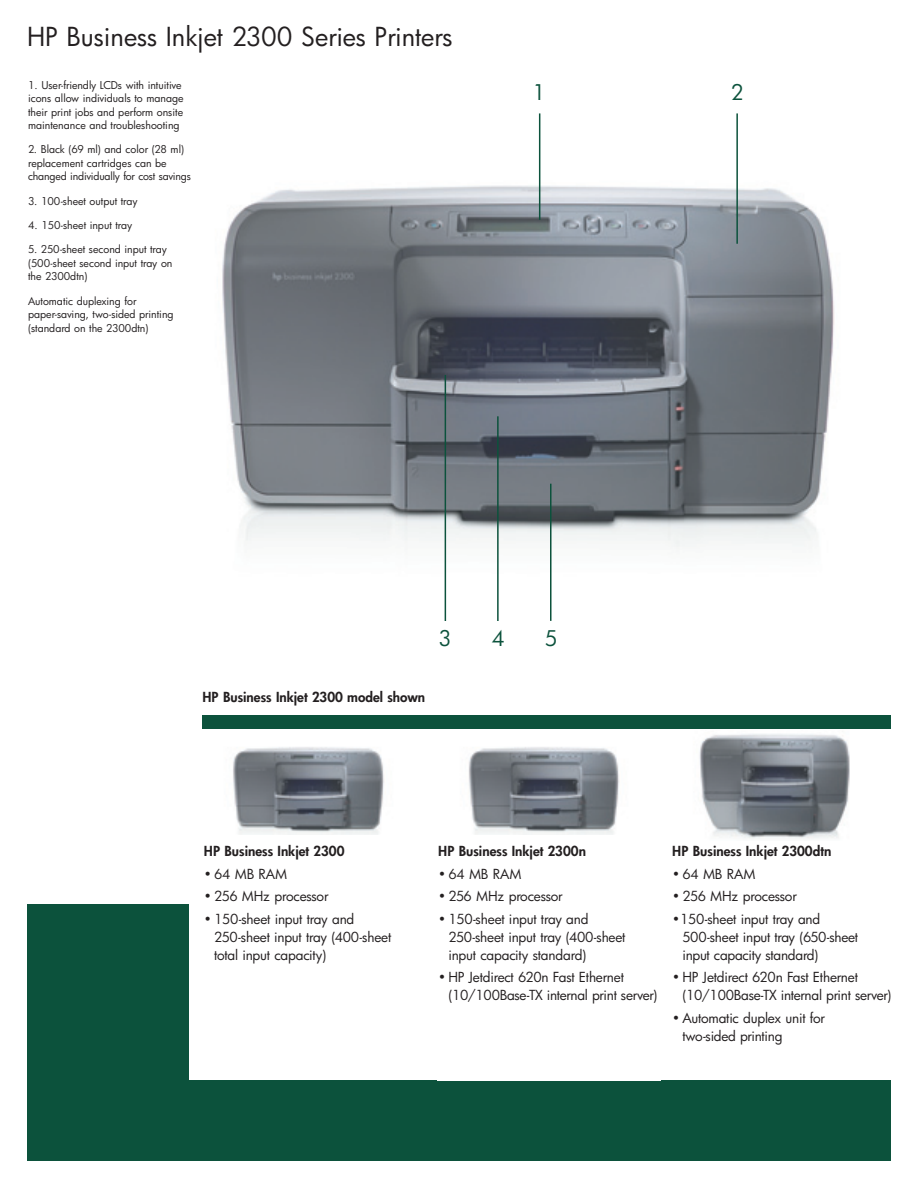
<style>
.page{position:relative;width:918px;height:1188px;background:#fff}
.page>*{position:absolute;margin:0;border:0;box-sizing:border-box;transform-origin:0 0}
.t1{font:25.5px "Futura";letter-spacing:-.005em;color:#231f20}
.t2{font:21px "Futura";color:#0c523c}
.t3{font:13.5px/18px "Futura";letter-spacing:-.02em;color:#231f20}
.t4{font:800 13.5px "Futura";color:#231f20}
.t5{font:10.5px/13.5px "Futura";color:#231f20}
</style>
<div class="page">
<img style="left:222px;top:170px;width:613px;height:425px">
<div style="left:27px;top:904px;width:162px;height:257px;background:#0c523c"></div>
<hr style="left:497px;top:416px;width:2px;height:205px;background:#0c523c">
<hr style="left:445px;top:375px;width:1px;height:246px;background:#0c523c">
<hr style="left:539px;top:113px;width:1px;height:107px;background:#0c523c">
<hr style="left:736px;top:113px;width:2px;height:131px;background:#0c523c">
<div style="left:27px;top:1080px;width:864px;height:81px;background:#0c523c"></div>
<div style="left:202px;top:716px;width:689px;height:13px;background:#0c523c"></div>
<img style="left:699px;top:734px;width:151px;height:105px">
<img style="left:233px;top:747px;width:151px;height:87px">
<img style="left:468px;top:747px;width:151px;height:87px">
<hr style="left:550px;top:484px;width:2px;height:137px;background:#0c523c">
<h1 class="t1" style="left:27px;top:25px;width:427px">HP Business Inkjet 2300 Series Printers</h1>
<p class="t5" style="left:28px;top:79px;width:157px">1. User-friendly LCDs with intuitive icons allow individuals to manage their print jobs and perform onsite maintenance and troubleshooting</p>
<p class="t5" style="left:28px;top:144px;width:164px">2. Black (69 ml) and color (28 ml) replacement cartridges can be changed individually for cost savings</p>
<p class="t5" style="left:28px;top:195px;width:111px">3. 100-sheet output tray</p>
<p class="t5" style="left:28px;top:219px;width:106px">4. 150-sheet input tray</p>
<p class="t5" style="left:28px;top:244px;width:146px">5. 250-sheet second input tray (500-sheet second input tray on the 2300dtn)</p>
<p class="t5" style="left:28px;top:295px;width:147px">Automatic duplexing for paper-saving, two-sided printing (standard on the 2300dtn)</p>
<h2 class="t2" style="left:532px;top:83px;width:14px">1</h2>
<h2 class="t2" style="left:731px;top:83px;width:14px">2</h2>
<h2 class="t2" style="left:439px;top:629px;width:14px">3</h2>
<h2 class="t2" style="left:492px;top:629px;width:14px">4</h2>
<p class="t4" style="left:202px;top:690px;width:224px">HP Business Inkjet 2300 model shown</p>
<h2 class="t2" style="left:545px;top:629px;width:14px">5</h2>
<p class="t4" style="left:204px;top:845px;width:142px">HP Business Inkjet 2300</p>
<p class="t3" style="left:204px;top:866px;width:85px">• 64 MB RAM</p>
<p class="t3" style="left:204px;top:889px;width:126px">• 256 MHz processor</p>
<p class="t3" style="left:214px;top:911px;width:179px;text-indent:-10px">• 150-sheet input tray and<br>250-sheet input tray (400-sheet total input capacity)</p>
<p class="t4" style="left:438px;top:845px;width:149px">HP Business Inkjet 2300n</p>
<p class="t3" style="left:438px;top:866px;width:85px">• 64 MB RAM</p>
<p class="t3" style="left:438px;top:889px;width:126px">• 256 MHz processor</p>
<p class="t3" style="left:448px;top:911px;width:179px;text-indent:-10px">• 150-sheet input tray and<br>250-sheet input tray (400-sheet input capacity standard)</p>
<p class="t3" style="left:448px;top:970px;width:211px;text-indent:-10px">• HP Jetdirect 620n Fast Ethernet (10/100Base-TX internal print server)</p>
<p class="t4" style="left:672px;top:845px;width:161px">HP Business Inkjet 2300dtn</p>
<p class="t3" style="left:672px;top:866px;width:85px">• 64 MB RAM</p>
<p class="t3" style="left:672px;top:889px;width:126px">• 256 MHz processor</p>
<p class="t3" style="left:682px;top:911px;width:177px;text-indent:-10px">•150-sheet input tray and<br>500-sheet input tray (650-sheet input capacity standard)</p>
<p class="t3" style="left:682px;top:970px;width:211px;text-indent:-10px">• HP Jetdirect 620n Fast Ethernet (10/100Base-TX internal print server)</p>
<p class="t3" style="left:682px;top:1010px;width:144px;text-indent:-10px">• Automatic duplex unit for two-sided printing</p>
</div>
